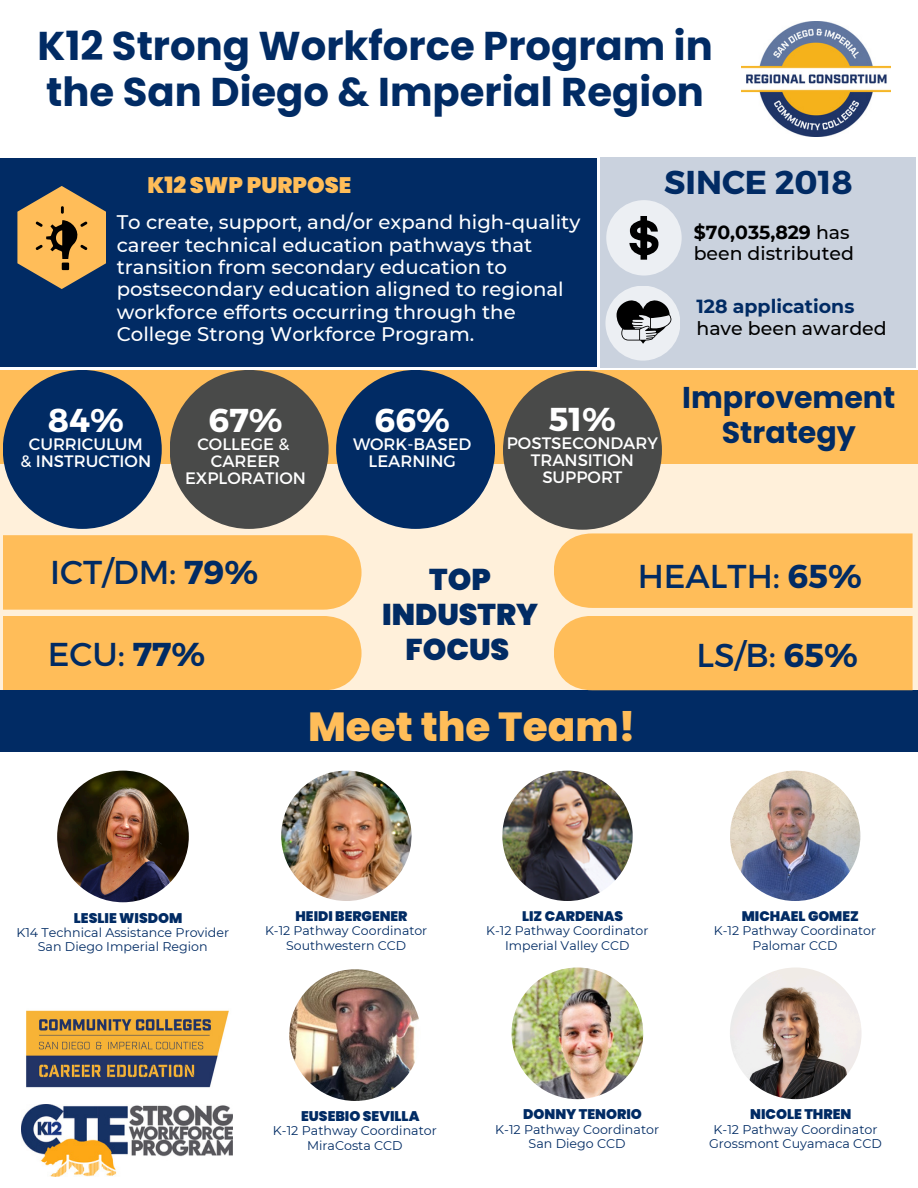
<style>
.page{position:relative;width:918px;height:1188px;background:#fff}
.page>*{position:absolute;margin:0;border:0;box-sizing:border-box;transform-origin:0 0}
.t1{font:800 40.5px "Poppins";color:#ffbd59}
.t2{font:700 40.2px/46.2px "Poppins";color:#012b64}
.t3{font:33px "Montserrat";color:#012b64}
.t4{font:700 33px "Montserrat";color:#fff}
.t5{font:700 33px "Montserrat";color:#012b64}
.t6{font:700 30px/34.8px "Poppins";color:#012b64;text-align:center}
.t7{font:900 30px/34.8px "Poppins";color:#012b64;text-align:center}
.t8{font:900 22.5px "Poppins";color:#ffbd59}
.t9{font:500 19.65px/22.4px "Montserrat";color:#fff}
.t10{font:700 18.9px/21.3px "Montserrat";color:#012b64}
.t11{font:500 18.9px/21.3px "Montserrat";color:#000}
.t12{font:16.5px/16.8px "Montserrat";color:#fff;text-align:center}
.t13{font:900 13.95px "Poppins";color:#012b64}
.t14{font:900 13.8px "Poppins";color:#012b64}
.t15{font:12.6px "Montserrat";color:#012b64}
.t16{font:12.45px "Montserrat";color:#012b64}
.s1{font-weight:700}
.s2{font-weight:500;color:#000}
</style>
<div class="page">
<div style="left:600px;top:158px;width:316px;height:210px;background:#cad2de"></div>
<div style="left:0;top:442px;width:918px;height:276px;background:#fff0da"></div>
<div style="left:0;top:158px;width:596px;height:209px;background:#012b64"></div>
<div style="left:605px;top:286px;width:75px;height:75px;background:#eceff3;border-radius:50%"></div>
<svg style="left:617px;top:300px;width:55px;height:44px"></svg>
<svg style="left:17px;top:186px;width:89px;height:103px"></svg>
<div style="left:606px;top:200px;width:76px;height:76px;background:#eceff3;border-radius:50%"></div>
<svg style="left:629px;top:216px;width:30px;height:44px"></svg>
<div style="left:3px;top:535px;width:359px;height:75px;background:#ffbd59"></div>
<div style="left:3px;top:616px;width:359px;height:74px;background:#ffbd59"></div>
<div style="left:554px;top:533px;width:359px;height:75px;background:#ffbd59"></div>
<div style="left:0;top:690px;width:918px;height:61px;background:#012b64"></div>
<img style="left:26px;top:1010px;width:203px;height:78px">
<img style="left:742px;top:22px;width:148px;height:114px">
<img style="left:22px;top:1104px;width:210px;height:72px">
<div style="left:0;top:371px;width:918px;height:93px;background:#ffbd59"></div>
<div style="left:170px;top:370px;width:159px;height:159px;background:#494a49;border-radius:50%"></div>
<div style="left:3px;top:370px;width:159px;height:159px;background:#012b64;border-radius:50%"></div>
<div style="left:336px;top:370px;width:159px;height:159px;background:#012b64;border-radius:50%"></div>
<div style="left:503px;top:371px;width:159px;height:159px;background:#494a49;border-radius:50%"></div>
<div style="left:554px;top:616px;width:359px;height:74px;background:#ffbd59"></div>
<img style="left:57px;top:771px;width:132px;height:131px;border-radius:50%">
<img style="left:281px;top:771px;width:131px;height:130px;border-radius:50%">
<img style="left:502px;top:771px;width:131px;height:130px;border-radius:50%">
<img style="left:730px;top:771px;width:130px;height:130px;border-radius:50%">
<img style="left:289px;top:969px;width:132px;height:132px;border-radius:50%">
<img style="left:512px;top:967px;width:131px;height:132px;border-radius:50%">
<img style="left:730px;top:967px;width:132px;height:132px;border-radius:50%">
<p class="t2" style="left:37px;top:23px;width:677px">K12 Strong Workforce Program in the San Diego &amp; Imperial Region</p>
<p class="t8" style="left:148px;top:170px;width:205px">K12 SWP PURPOSE</p>
<p class="t5" style="left:664px;top:161px;width:190px">SINCE 2018</p>
<p class="t9" style="left:117px;top:211px;width:465px">To create, support, and/or expand high-quality career technical education pathways that transition from secondary education to postsecondary education aligned to regional workforce efforts occurring through the College Strong Workforce Program.</p>
<p class="t11" style="left:694px;top:221px;width:162px"><span class="s1">$70,035,829</span> has been distributed</p>
<p class="t10" style="left:696px;top:296px;width:192px">128 applications <span class="s2">have been awarded</span></p>
<p class="t4" style="left:48px;top:399px;width:77px">84%</p>
<p class="t12" style="left:29px;top:435px;width:116px">CURRICULUM</p>
<p class="t12" style="left:21px;top:452px;width:132px">&amp; INSTRUCTION</p>
<p class="t4" style="left:208px;top:399px;width:76px">67%</p>
<p class="t12" style="left:197px;top:435px;width:94px">COLLEGE &amp;</p>
<p class="t12" style="left:185px;top:452px;width:123px">CAREER<br>EXPLORATION</p>
<p class="t3" style="left:50px;top:551px;width:210px">ICT/DM: <span class="s1">79%</span></p>
<p class="t3" style="left:48px;top:633px;width:159px">ECU: <span class="s1">77%</span></p>
<p class="t4" style="left:374px;top:399px;width:77px">66%</p>
<p class="t12" style="left:353px;top:435px;width:120px">WORK-BASED</p>
<p class="t12" style="left:369px;top:452px;width:89px">LEARNING</p>
<p class="t4" style="left:549px;top:398px;width:69px">51%</p>
<p class="t12" style="left:507px;top:434px;width:153px">POSTSECONDARY</p>
<p class="t12" style="left:531px;top:451px;width:105px">TRANSITION<br>SUPPORT</p>
<p class="t6" style="left:682px;top:380px;width:215px">Improvement<br>Strategy</p>
<p class="t7" style="left:382px;top:562px;width:158px">TOP<br>INDUSTRY<br>FOCUS</p>
<p class="t3" style="left:638px;top:555px;width:226px">HEALTH: <span class="s1">65%</span></p>
<p class="t3" style="left:696px;top:633px;width:163px">LS/B: <span class="s1">65%</span></p>
<p class="t1" style="left:308px;top:698px;width:329px">Meet the Team!</p>
<h6 class="t13" style="left:74px;top:908px;width:110px">LESLIE WISDOM</h6>
<p class="t15" style="left:16px;top:924px;width:214px">K14 Technical Assistance Provider</p>
<p class="t15" style="left:38px;top:939px;width:171px">San Diego Imperial Region</p>
<h6 class="t14" style="left:296px;top:907px;width:113px">HEIDI BERGENER</h6>
<h2 class="t16" style="left:265px;top:923px;width:164px">K-12 Pathway Coordinator</h2>
<h4 class="t16" style="left:286px;top:938px;width:121px">Southwestern CCD</h4>
<p class="t14" style="left:522px;top:907px;width:103px">LIZ CARDENAS</p>
<p class="t16" style="left:486px;top:923px;width:164px">K-12 Pathway Coordinator</p>
<p class="t16" style="left:505px;top:938px;width:126px">Imperial Valley CCD</p>
<p class="t14" style="left:742px;top:907px;width:119px">MICHAEL GOMEZ</p>
<p class="t16" style="left:714px;top:923px;width:164px">K-12 Pathway Coordinator</p>
<p class="t16" style="left:753px;top:938px;width:86px">Palomar CCD</p>
<p class="t13" style="left:301px;top:1107px;width:120px">EUSEBIO SEVILLA</p>
<p class="t15" style="left:273px;top:1123px;width:165px">K-12 Pathway Coordinator</p>
<p class="t15" style="left:307px;top:1138px;width:97px">MiraCosta CCD</p>
<h3 class="t13" style="left:523px;top:1105px;width:120px">DONNY TENORIO</h3>
<h2 class="t15" style="left:495px;top:1121px;width:165px">K-12 Pathway Coordinator</h2>
<h3 class="t15" style="left:529px;top:1136px;width:99px">San Diego CCD</h3>
<h1 class="t13" style="left:750px;top:1105px;width:103px">NICOLE THREN</h1>
<p class="t15" style="left:714px;top:1121px;width:165px">K-12 Pathway Coordinator</p>
<p class="t15" style="left:709px;top:1136px;width:174px">Grossmont Cuyamaca CCD</p>
</div>
